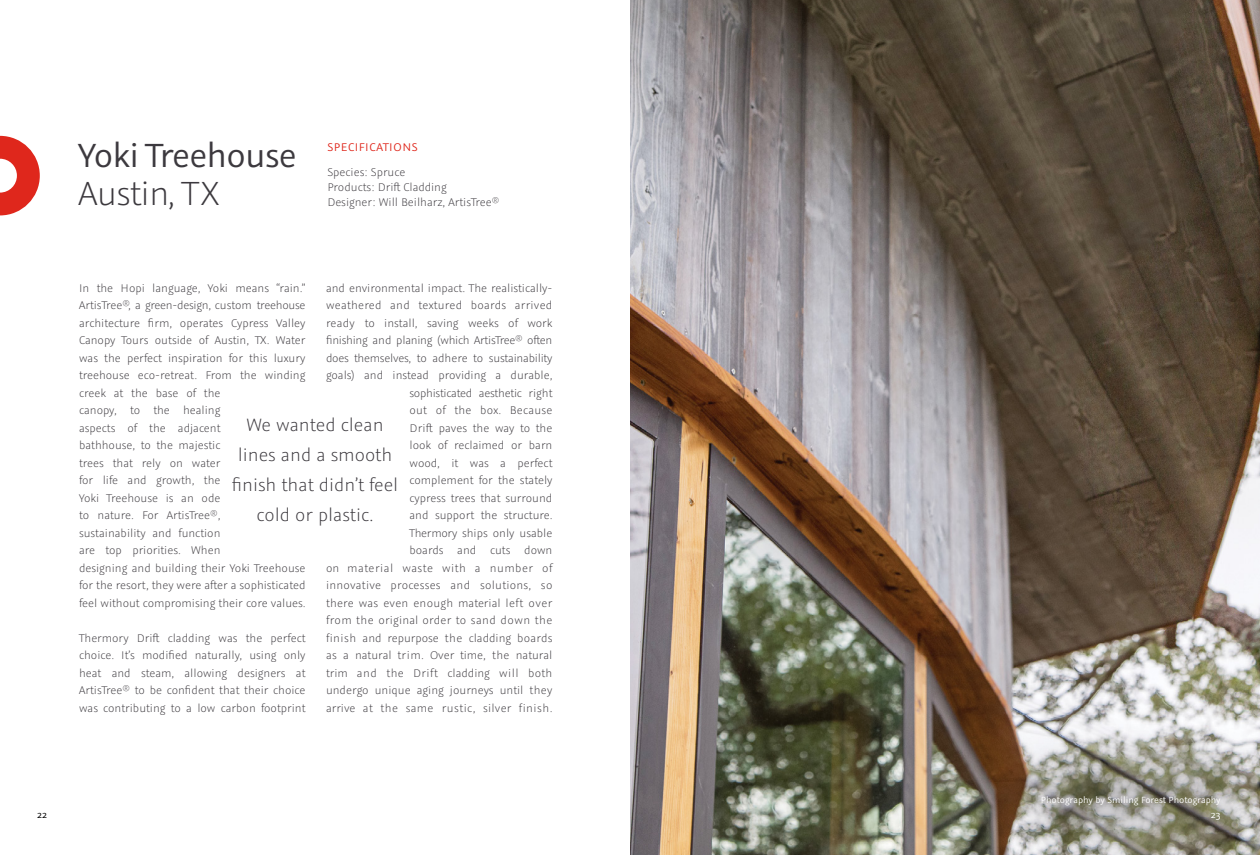
<style>
.page{position:relative;width:1260px;height:855px;background:#fff}
.page>*{position:absolute;margin:0;border:0;box-sizing:border-box;transform-origin:0 0}
.t1{font:37.5px "Graublau Sans";letter-spacing:-.02em;color:#3c393e}
.t2{font:300 37.5px "Graublau Sans";letter-spacing:-.02em;color:#3c393e}
.t3{font:300 20px/30px "Graublau Sans";color:#3c393e;text-align:center}
.t4{font:300 12.5px/17.5px "Graublau Sans";color:#3c393e}
.t5{font:12.5px "Graublau Sans";letter-spacing:.05em;color:#df271c}
.t6{font:11.25px "Graublau Sans";color:#000}
.t7{font:11.25px "Graublau Sans";color:#fff}
.t8{font:10px "Graublau Sans";color:#fff}
</style>
<div class="page">
<img style="left:630px;top:0;width:630px;height:855px">
<svg style="left:0;top:136px;width:40px;height:79px"></svg>
<div style="left:970px;top:721px;width:290px;height:134px;background:#3d383d;opacity:.7"></div>
<h1 class="t1" style="left:79px;top:133px;width:220px">Yoki Treehouse</h1>
<h1 class="t2" style="left:79px;top:172px;width:142px">Austin, TX</h1>
<p class="t5" style="left:327px;top:140px;width:92px">SPECIFICATIONS</p>
<p class="t4" style="left:327px;top:165px;width:174px;line-height:15px">Species: Spruce<br>Products: Drift Cladding<br>Designer: Will Beilharz, ArtisTree<sup>®</sup></p>
<p class="t4" style="left:79px;top:279px;width:228px">In the Hopi language, Yoki means “rain.” ArtisTree<sup>®</sup>, a green-design, custom treehouse architecture firm, operates Cypress Valley Canopy Tours outside of Austin, TX. Water was the perfect inspiration for this luxury treehouse eco-retreat. From the winding creek at the base of the<br>canopy, to the healing<br>aspects of the adjacent<br>bathhouse, to the majestic<br>trees that rely on water<br>for life and growth, the<br>Yoki Treehouse is an ode<br>to nature. For ArtisTree<sup>®</sup>,<br>sustainability and function<br>are top priorities. When<br>designing and building their Yoki Treehouse for the resort, they were after a sophisticated feel without compromising their core values.</p>
<p class="t4" style="left:79px;top:629px;width:228px;text-align:justify">Thermory Drift cladding was the perfect choice. It’s modified naturally, using only heat and steam, allowing designers at ArtisTree<sup>®</sup> to be confident that their choice was contributing to a low carbon footprint</p>
<p class="t4" style="left:326px;top:279px;width:228px;text-align:right">and environmental impact. The realistically&shy;weathered and textured boards arrived ready to install, saving weeks of work finishing and planing (which ArtisTree<sup>®</sup> often does themselves, to adhere to sustainability goals) and instead providing a durable, sophisticated aesthetic right<br>out of the box. Because<br>Drift paves the way to the<br>look of reclaimed or barn<br>wood, it was a perfect<br>complement for the stately<br>cypress trees that surround<br>and support the structure.<br>Thermory ships only usable<br>boards and cuts down<br>on material waste with a number of innovative processes and solutions, so there was even enough material left over from the original order to sand down the finish and repurpose the cladding boards as a natural trim. Over time, the natural trim and the Drift cladding will both undergo unique aging journeys until they arrive at the same rustic, silver finish.</p>
<h2 class="t3" style="left:232px;top:410px;width:168px">We wanted clean lines and a smooth finish that didn’t feel cold or plastic.</h2>
<p class="t6" style="left:37px;top:808px;width:12px">22</p>
<p class="t8" style="left:1041px;top:794px;width:181px">Photography by Smiling Forest Photography</p>
<p class="t7" style="left:1211px;top:808px;width:11px">23</p>
</div>
